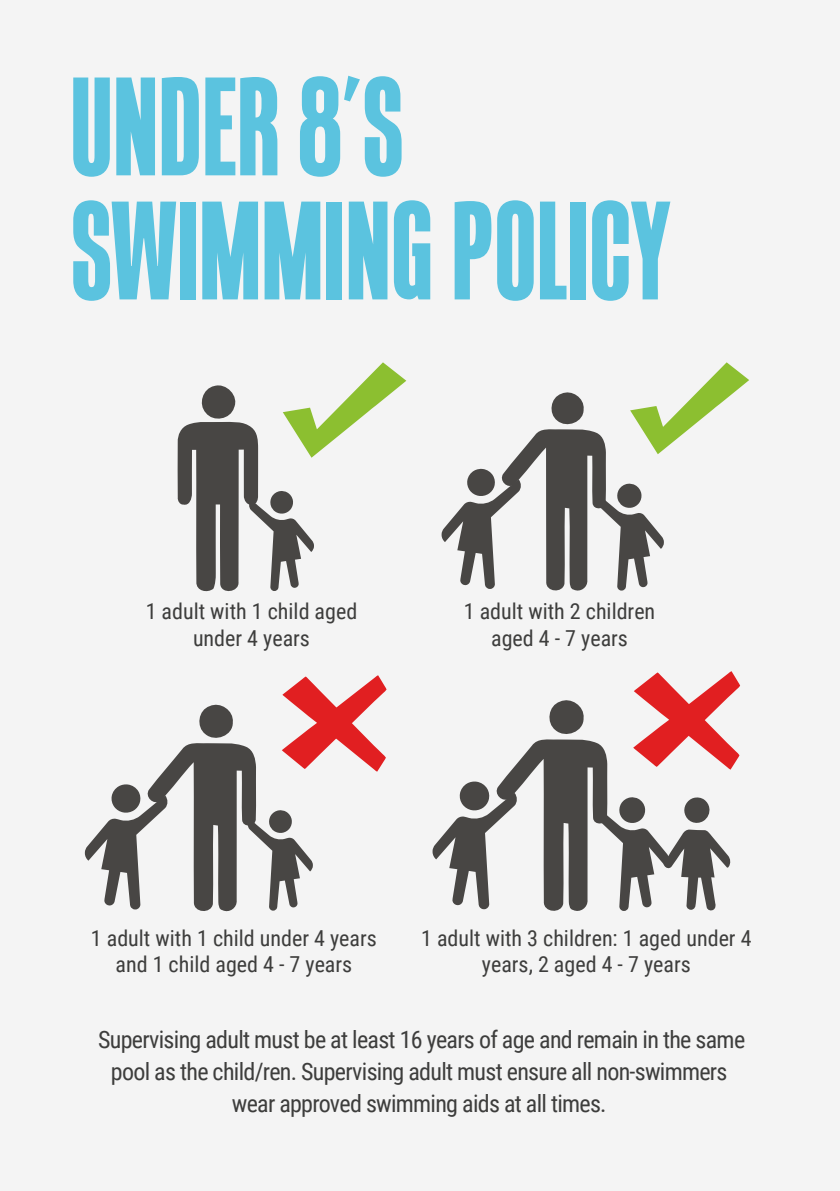
<style>
.page{position:relative;width:840px;height:1191px;background:#fff}
.page>*{position:absolute;margin:0;border:0;box-sizing:border-box;transform-origin:0 0}
.t1{font:700 128px/124px "Tandelle Rg";color:#5bc3df}
.t2{font:24px/32px "Roboto Condensed";letter-spacing:-.03em;color:#3d3d3c;text-align:center}
.t3{font:22px/26.4px "Roboto Condensed";color:#3d3d3c;text-align:center}
</style>
<div class="page">
<div style="left:0;top:0;width:839px;height:1191px;background:#f4f4f4"></div>
<svg style="left:441px;top:362px;width:307px;height:229px"></svg>
<svg style="left:432px;top:671px;width:307px;height:240px"></svg>
<svg style="left:177px;top:362px;width:229px;height:230px"></svg>
<svg style="left:85px;top:675px;width:301px;height:237px"></svg>
<h1 class="t1" style="left:70px;top:63px;width:602px">UNDER 8’S<br>SWIMMING POLICY</h1>
<p class="t3" style="left:146px;top:597px;width:213px">1 adult with 1 child aged under 4 years</p>
<p class="t3" style="left:463px;top:597px;width:193px">1 adult with 2 children aged 4 - 7 years</p>
<p class="t3" style="left:91px;top:923px;width:287px">1 adult with 1 child under 4 years and 1 child aged 4 - 7 years</p>
<p class="t3" style="left:421px;top:923px;width:332px">1 adult with 3 children: 1 aged under 4 years, 2 aged 4 - 7 years</p>
<p class="t2" style="left:98px;top:1022px;width:648px">Supervising adult must be at least 16 years of age and remain in the same pool as the child/ren. Supervising adult must ensure all non-swimmers wear approved swimming aids at all times.</p>
</div>
